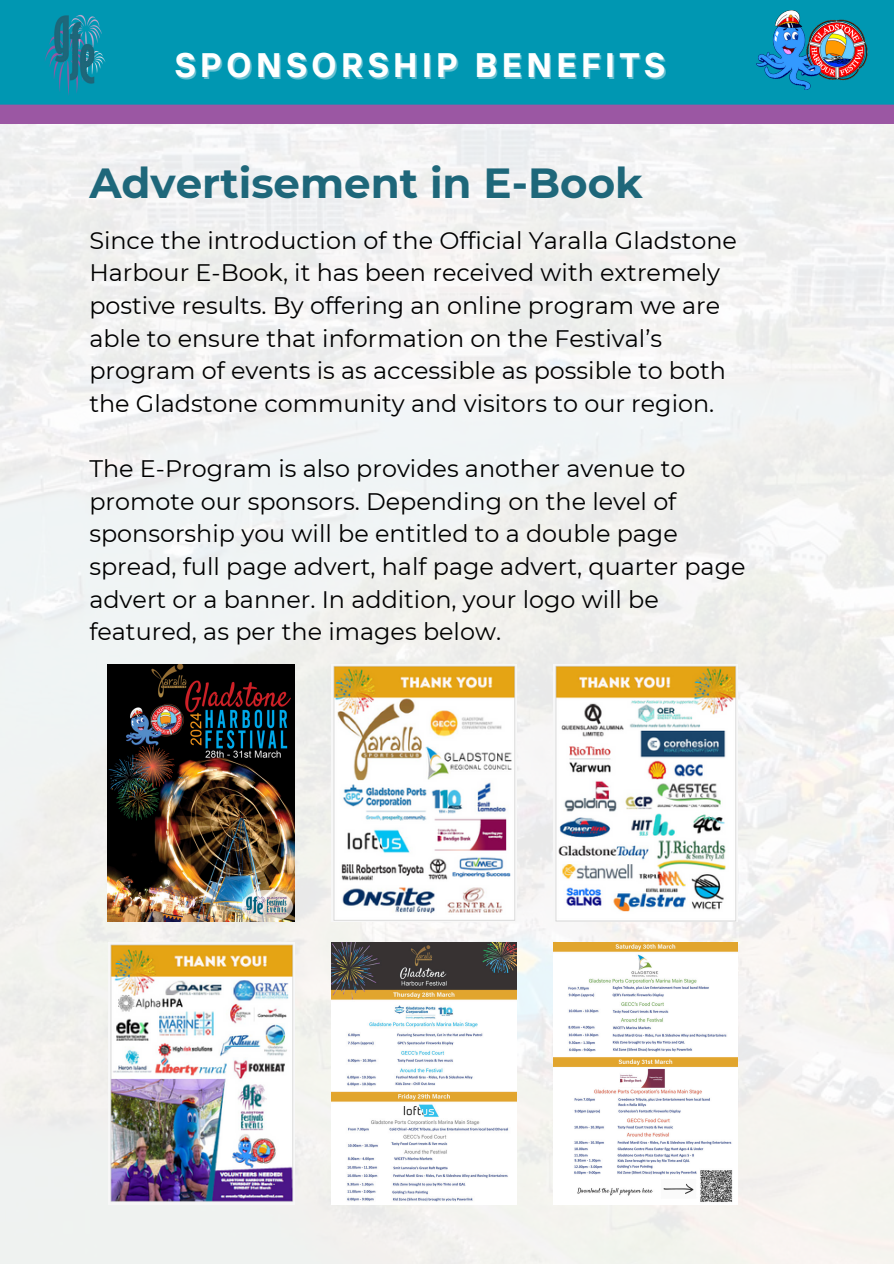
<style>
.page{position:relative;width:894px;height:1264px;background:#fff}
.page>*{position:absolute;margin:0;border:0;box-sizing:border-box;transform-origin:0 0}
.t1{font:700 42px "Montserrat";color:#1e677a}
.t2{font:700 33.9px "TT Interphases";letter-spacing:.13em;color:#fff}
.t3{font:23.85px/32.7px "Montserrat";color:#000}
</style>
<div class="page">
<img style="left:0;top:124px;width:893px;height:1139px">
<svg style="left:0;top:0;width:893px;height:124px;background:#1b8baf"></svg>
<img style="left:39px;top:12px;width:71px;height:84px">
<img style="left:756px;top:10px;width:112px;height:79px">
<img style="left:108px;top:665px;width:186px;height:256px">
<img style="left:332px;top:665px;width:184px;height:256px">
<img style="left:553px;top:665px;width:184px;height:256px">
<img style="left:109px;top:943px;width:185px;height:261px">
<img style="left:332px;top:943px;width:184px;height:261px">
<img style="left:553px;top:943px;width:184px;height:261px">
<h2 class="t2" style="left:175px;top:43px;width:492px">SPONSORSHIP BENEFITS</h2>
<p class="t1" style="left:89px;top:157px;width:555px">Advertisement in E-Book</p>
<p class="t3" style="left:89px;top:224px;width:649px">Since the introduction of the Official Yaralla Gladstone Harbour E-Book, it has been received with extremely postive results. By offering an online program we are able to ensure that information on the Festival’s program of events is as accessible as possible to both the Gladstone community and visitors to our region.</p>
<p class="t3" style="left:89px;top:452px;width:657px">The E-Program is also provides another avenue to promote our sponsors. Depending on the level of sponsorship you will be entitled to a double page spread, full page advert, half page advert, quarter page advert or a banner. In addition, your logo will be featured, as per the images below.</p>
</div>
